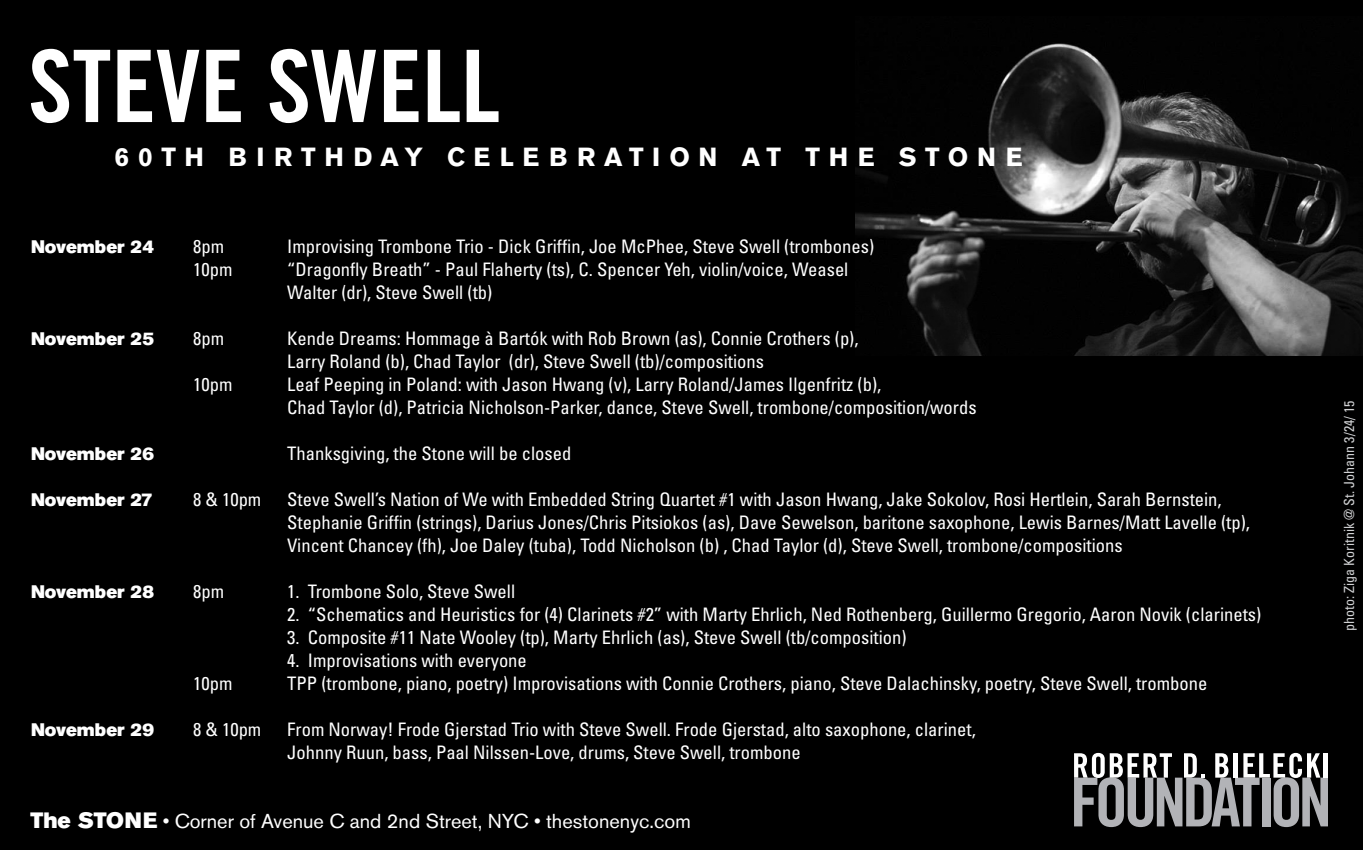
<style>
.page{position:relative;width:1368px;height:850px;background:#fff}
.page>*{position:absolute;margin:0;border:0;box-sizing:border-box;transform-origin:0 0}
.t1{font:100px "Trade Gothic Bold Cond Twenty";color:#fff}
.t2{font:700 26px "Akzidenz Grotesk BE";letter-spacing:.33em;color:#fff}
.t3{font:20px "Akzidenz Grotesk BE";color:#fff}
.t4{font:condensed 18.6px/23px "Univers";color:#fff}
.t5{font:18px "Akzidenz Grotesk BE Super";color:#fff}
.t6{font:condensed 14px "Univers";color:#d1d2d4}
.s1{font-family:"Akzidenz Grotesk BE Super";font-size:22px}
</style>
<div class="page">
<div style="left:0;top:0;width:1363px;height:850px;background:#000"></div>
<img style="left:856px;top:43px;width:507px;height:313px">
<svg style="left:1074px;top:753px;width:254px;height:74px"></svg>
<hr style="left:1324px;top:753px;width:4px;height:24px;background:#fff">
<p class="t1" style="left:28px;top:26px;width:474px">STEVE SWELL</p>
<p class="t2" style="left:115px;top:142px;width:910px">60TH BIRTHDAY CELEBRATION AT THE STONE</p>
<p class="t5" style="left:31px;top:236px;width:125px">November 24</p>
<p class="t5" style="left:31px;top:328px;width:125px">November 25</p>
<p class="t5" style="left:31px;top:443px;width:125px">November 26</p>
<p class="t5" style="left:31px;top:489px;width:123px">November 27</p>
<p class="t5" style="left:31px;top:581px;width:125px">November 28</p>
<p class="t5" style="left:31px;top:719px;width:125px">November 29</p>
<p class="t4" style="left:193px;top:234px;width:32px">8pm</p>
<p class="t4" style="left:287px;top:234px;width:588px">Improvising Trombone Trio - Dick Griffin, Joe McPhee, Steve Swell (trombones)</p>
<p class="t4" style="left:193px;top:257px;width:41px">10pm</p>
<p class="t4" style="left:287px;top:257px;width:563px">“Dragonfly Breath” - Paul Flaherty (ts), C. Spencer Yeh, violin/voice, Weasel<br>Walter (dr), Steve Swell (tb)</p>
<p class="t4" style="left:193px;top:326px;width:32px">8pm</p>
<p class="t4" style="left:287px;top:326px;width:573px">Kende Dreams: Hommage à Bartók with Rob Brown (as), Connie Crothers (p),<br>Larry Roland (b), Chad Taylor (dr), Steve Swell (tb)/compositions</p>
<p class="t4" style="left:193px;top:372px;width:41px">10pm</p>
<p class="t4" style="left:287px;top:372px;width:691px">Leaf Peeping in Poland: with Jason Hwang (v), Larry Roland/James Ilgenfritz (b),<br>Chad Taylor (d), Patricia Nicholson-Parker, dance, Steve Swell, trombone/composition/words</p>
<p class="t4" style="left:287px;top:441px;width:286px">Thanksgiving, the Stone will be closed</p>
<p class="t4" style="left:193px;top:487px;width:70px">8 &amp; 10pm</p>
<p class="t4" style="left:287px;top:487px;width:964px">Steve Swell’s Nation of We with Embedded String Quartet #1 with Jason Hwang, Jake Sokolov, Rosi Hertlein, Sarah Bernstein,<br>Stephanie Griffin (strings), Darius Jones/Chris Pitsiokos (as), Dave Sewelson, baritone saxophone, Lewis Barnes/Matt Lavelle (tp),<br>Vincent Chancey (fh), Joe Daley (tuba), Todd Nicholson (b) , Chad Taylor (d), Steve Swell, trombone/compositions</p>
<p class="t4" style="left:193px;top:579px;width:32px">8pm</p>
<p class="t4" style="left:287px;top:579px;width:229px">1. Trombone Solo, Steve Swell</p>
<p class="t4" style="left:287px;top:602px;width:976px">2. “Schematics and Heuristics for (4) Clarinets #2” with Marty Ehrlich, Ned Rothenberg, Guillermo Gregorio, Aaron Novik (clarinets)</p>
<p class="t4" style="left:287px;top:625px;width:621px">3. Composite #11 Nate Wooley (tp), Marty Ehrlich (as), Steve Swell (tb/composition)</p>
<p class="t4" style="left:287px;top:648px;width:241px">4. Improvisations with everyone</p>
<p class="t4" style="left:193px;top:671px;width:41px">10pm</p>
<p class="t4" style="left:287px;top:671px;width:922px">TPP (trombone, piano, poetry) Improvisations with Connie Crothers, piano, Steve Dalachinsky, poetry, Steve Swell, trombone</p>
<p class="t4" style="left:193px;top:717px;width:70px">8 &amp; 10pm</p>
<p class="t4" style="left:287px;top:717px;width:690px">From Norway! Frode Gjerstad Trio with Steve Swell. Frode Gjerstad, alto saxophone, clarinet,<br>Johnny Ruun, bass, Paal Nilssen-Love, drums, Steve Swell, trombone</p>
<p class="t3" style="left:31px;top:809px;width:662px"><span class="s1">The STONE</span> • Corner of Avenue C and 2nd Street, NYC • thestonenyc.com</p>
<p class="t6" style="left:1340px;top:631px;width:232px;rotate:-90deg">photo: Ziga Koritnik @ St. Johann 3/24/ 15</p>
</div>
